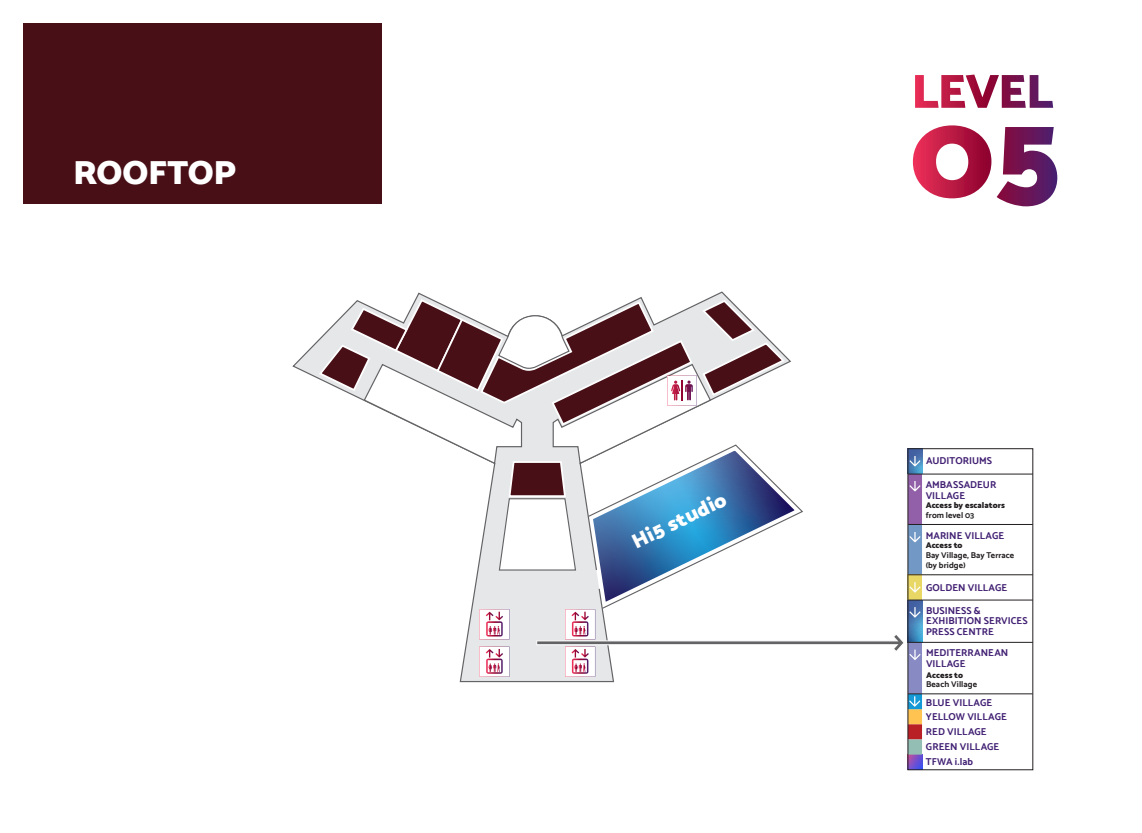
<style>
.page{position:relative;width:1142px;height:833px;background:#fff}
.page>*{position:absolute;margin:0;border:0;box-sizing:border-box;transform-origin:0 0}
.t1{font:900 34px "Catamaran";letter-spacing:-.01em;color:#fff}
.t2{font:900 20.75px "Catamaran";color:#fff}
.t3{font:700 10px/14.9px "Catamaran";letter-spacing:.005em;color:#412073}
.t4{font:700 8.38px/9.6px "Catamaran";letter-spacing:.01em;color:#231f20}
.t5{font:900 8.38px "Catamaran";letter-spacing:.01em;color:#231f20}
</style>
<div class="page">
<svg style="left:292px;top:291px;width:437px;height:392px"></svg>
<svg style="left:909px;top:755px;width:12px;height:13px"></svg>
<div style="left:907px;top:709px;width:14px;height:15px;background:#fec350"></div>
<div style="left:907px;top:724px;width:14px;height:15px;background:#b92026"></div>
<div style="left:907px;top:739px;width:14px;height:16px;background:#93beb3"></div>
<svg style="left:907px;top:694px;width:14px;height:15px"></svg>
<svg style="left:909px;top:696px;width:11px;height:11px"></svg>
<div style="left:907px;top:524px;width:14px;height:51px;background:#7299c6"></div>
<div style="left:907px;top:473px;width:14px;height:51px;background:#9260a8"></div>
<svg style="left:920px;top:575px;width:1px;height:25px"></svg>
<svg style="left:920px;top:601px;width:1px;height:41px"></svg>
<div style="left:907px;top:642px;width:14px;height:52px;background:#878ac3"></div>
<hr style="left:907px;top:600px;width:125px;height:1px;background:#231f20">
<hr style="left:907px;top:642px;width:125px;height:1px;background:#231f20">
<hr style="left:907px;top:694px;width:125px;height:1px;background:#231f20">
<svg style="left:920px;top:450px;width:1px;height:24px"></svg>
<hr style="left:907px;top:574px;width:125px;height:1px;background:#231f20">
<hr style="left:907px;top:524px;width:125px;height:1px;background:#231f20">
<hr style="left:907px;top:474px;width:125px;height:1px;background:#231f20">
<svg style="left:318px;top:298px;width:602px;height:379px"></svg>
<svg style="left:912px;top:125px;width:145px;height:81px"></svg>
<svg style="left:915px;top:75px;width:137px;height:33px"></svg>
<div style="left:23px;top:23px;width:358px;height:181px;background:#480f16"></div>
<h1 class="t1" style="left:73px;top:153px;width:164px">ROOFTOP</h1>
<h2 class="t2" style="left:627px;top:532px;width:104px;rotate:-26deg">Hi5 studio</h2>
<p class="t3" style="left:925px;top:453px;width:68px">AUDITORIUMS</p>
<p class="t3" style="left:925px;top:479px;width:72px;line-height:10.8px">AMBASSADEUR<br>VILLAGE</p>
<p class="t5" style="left:925px;top:500px;width:81px">Access by escalators</p>
<p class="t4" style="left:925px;top:510px;width:50px">from level 03</p>
<p class="t3" style="left:925px;top:528px;width:80px">MARINE VILLAGE</p>
<p class="t5" style="left:925px;top:541px;width:38px">Access to</p>
<p class="t4" style="left:925px;top:550px;width:90px">Bay Village, Bay Terrace (by bridge)</p>
<p class="t3" style="left:925px;top:580px;width:83px">GOLDEN VILLAGE</p>
<p class="t3" style="left:925px;top:605px;width:103px;line-height:10.8px">BUSINESS &amp;<br>EXHIBITION SERVICES<br>PRESS CENTRE</p>
<p class="t3" style="left:925px;top:647px;width:84px;line-height:11.1px">MEDITERRANEAN<br>VILLAGE</p>
<p class="t5" style="left:925px;top:670px;width:39px">Access to</p>
<p class="t4" style="left:925px;top:679px;width:53px">Beach Village</p>
<p class="t3" style="left:925px;top:695px;width:82px">BLUE VILLAGE<br>YELLOW VILLAGE<br>RED VILLAGE<br>GREEN VILLAGE<br>TFWA i.lab</p>
</div>
